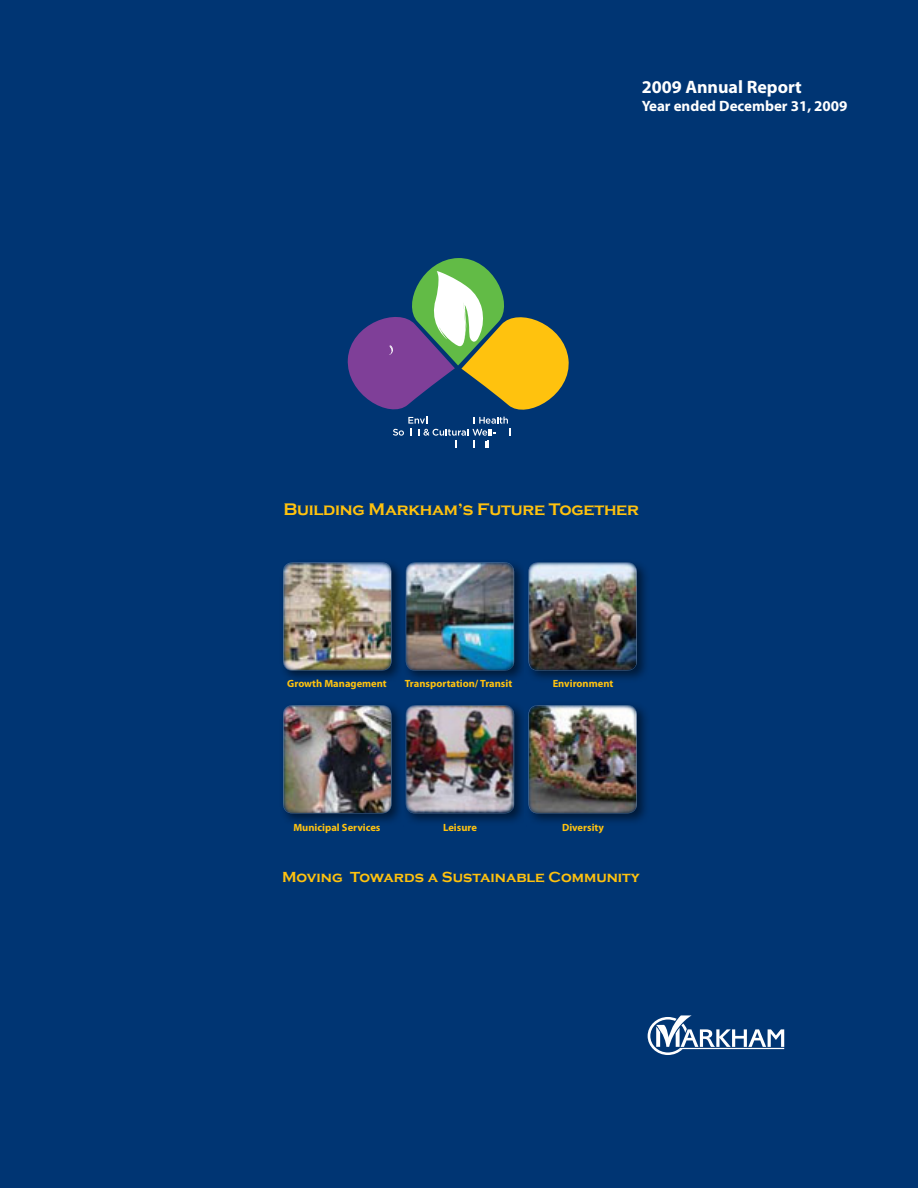
<style>
.page{position:relative;width:918px;height:1188px;background:#003573}
.page>*{position:absolute;margin:0;border:0;box-sizing:border-box;transform-origin:0 0}
.t1{font:700 18px "Myriad Pro";color:#fff}
.t2{font:700 17.25px "Copperplate Gothic";letter-spacing:-.015em;color:#ffc20e}
.t3{font:700 15px "Copperplate Gothic";color:#ffc20e}
.t4{font:700 15px "Myriad Pro";color:#fff}
.t5{font:700 10.5px "Myriad Pro";color:#ffc20e}
</style>
<div class="page">
<svg style="left:347px;top:258px;width:222px;height:190px"></svg>
<img style="left:405px;top:564px;width:118px;height:115px">
<img style="left:406px;top:562px;width:108px;height:109px">
<img style="left:285px;top:564px;width:115px;height:115px">
<img style="left:283px;top:562px;width:108px;height:109px">
<img style="left:528px;top:562px;width:109px;height:109px">
<img style="left:405px;top:707px;width:118px;height:115px">
<img style="left:406px;top:705px;width:108px;height:108px">
<img style="left:285px;top:707px;width:115px;height:115px">
<img style="left:283px;top:705px;width:108px;height:108px">
<img style="left:531px;top:707px;width:115px;height:115px">
<img style="left:528px;top:705px;width:109px;height:108px">
<svg style="left:648px;top:1015px;width:136px;height:40px"></svg>
<h1 class="t1" style="left:642px;top:75px;width:162px">2009 Annual Report</h1>
<h3 class="t4" style="left:642px;top:96px;width:207px">Year ended December 31, 2009</h3>
<h2 class="t2" style="left:284px;top:499px;width:357px">Building Markham’s Future Together</h2>
<p class="t5" style="left:287px;top:677px;width:101px">Growth Management</p>
<p class="t5" style="left:405px;top:677px;width:109px">Transportation/ Transit</p>
<p class="t5" style="left:553px;top:677px;width:62px">Environment</p>
<p class="t5" style="left:293px;top:820px;width:89px">Municipal Services</p>
<p class="t5" style="left:443px;top:820px;width:35px">Leisure</p>
<p class="t5" style="left:562px;top:820px;width:43px">Diversity</p>
<h3 class="t3" style="left:282px;top:869px;width:359px">Moving Towards a Sustainable Community</h3>
</div>
